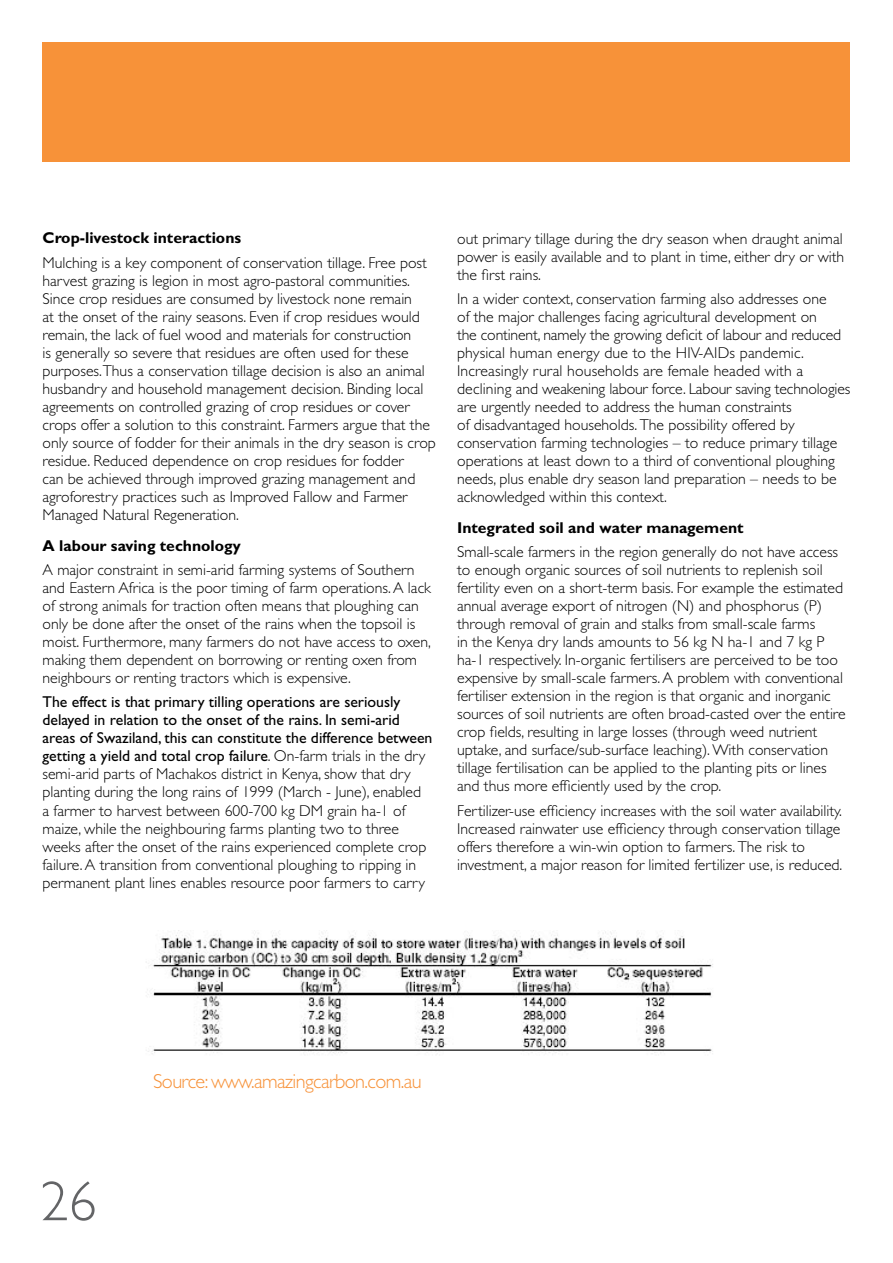
<style>
.page{position:relative;width:893px;height:1263px;background:#fff}
.page>*{position:absolute;margin:0;border:0;box-sizing:border-box;transform-origin:0 0}
.t1{font:300 56.25px "Gill Sans";color:#636466}
.t2{font:300 20.25px "Gill Sans";letter-spacing:-.03em;color:#f79239}
.t3{font:300 15.75px/18px "Gill Sans";color:#000}
.t4{font:700 15.75px "Gill Sans";color:#000}
.s1{font-weight:400}
</style>
<div class="page">
<img style="left:146px;top:930px;width:567px;height:124px">
<div style="left:43px;top:43px;width:807px;height:119px;background:#f79239"></div>
<p class="t4" style="left:43px;top:229px;width:200px">Crop-livestock interactions</p>
<p class="t3" style="left:43px;top:254px;width:395px">Mulching is a key component of conservation tillage. Free post harvest grazing is legion in most agro-pastoral communities.<br>Since crop residues are consumed by livestock none remain<br>at the onset of the rainy seasons. Even if crop residues would remain, the lack of fuel wood and materials for construction<br>is generally so severe that residues are often used for these purposes.Thus a conservation tillage decision is also an animal husbandry and household management decision. Binding local agreements on controlled grazing of crop residues or cover crops offer a solution to this constraint. Farmers argue that the only source of fodder for their animals in the dry season is crop residue. Reduced dependence on crop residues for fodder<br>can be achieved through improved grazing management and agroforestry practices such as Improved Fallow and Farmer Managed Natural Regeneration.</p>
<p class="t4" style="left:43px;top:536px;width:200px">A labour saving technology</p>
<p class="t3" style="left:43px;top:561px;width:390px">A major constraint in semi-arid farming systems of Southern and Eastern Africa is the poor timing of farm operations. A lack of strong animals for traction often means that ploughing can only be done after the onset of the rains when the topsoil is moist. Furthermore, many farmers do not have access to oxen, making them dependent on borrowing or renting oxen from neighbours or renting tractors which is expensive.</p>
<p class="t3" style="left:43px;top:693px;width:391px"><span class="s1">The effect is that primary tilling operations are seriously delayed in relation to the onset of the rains. In semi-arid areas of Swaziland, this can constitute the difference between getting a yield and total crop failure</span>. On-farm trials in the dry semi-arid parts of Machakos district in Kenya, show that dry planting during the long rains of 1999 (March - June), enabled<br>a farmer to harvest between 600-700 kg DM grain ha-1 of maize, while the neighbouring farms planting two to three weeks after the onset of the rains experienced complete crop failure. A transition from conventional ploughing to ripping in permanent plant lines enables resource poor farmers to carry</p>
<p class="t3" style="left:457px;top:229px;width:389px;text-align:justify">out primary tillage during the dry season when draught animal power is easily available and to plant in time, either dry or with the first rains.</p>
<p class="t3" style="left:457px;top:290px;width:395px">In a wider context, conservation farming also addresses one<br>of the major challenges facing agricultural development on<br>the continent, namely the growing deficit of labour and reduced physical human energy due to the HIV-AIDs pandemic.<br>Increasingly rural households are female headed with a declining and weakening labour force. Labour saving technologies are urgently needed to address the human constraints<br>of disadvantaged households. The possibility offered by conservation farming technologies – to reduce primary tillage operations at least down to a third of conventional ploughing needs, plus enable dry season land preparation – needs to be acknowledged within this context.</p>
<p class="t4" style="left:457px;top:518px;width:288px">Integrated soil and water management</p>
<p class="t3" style="left:457px;top:543px;width:390px">Small-scale farmers in the region generally do not have access to enough organic sources of soil nutrients to replenish soil fertility even on a short-term basis. For example the estimated annual average export of nitrogen (N) and phosphorus (P) through removal of grain and stalks from small-scale farms<br>in the Kenya dry lands amounts to 56 kg N ha-1 and 7 kg P ha-1 respectively. In-organic fertilisers are perceived to be too expensive by small-scale farmers. A problem with conventional fertiliser extension in the region is that organic and inorganic sources of soil nutrients are often broad-casted over the entire crop fields, resulting in large losses (through weed nutrient uptake, and surface/sub-surface leaching). With conservation tillage fertilisation can be applied to the planting pits or lines and thus more efficiently used by the crop.</p>
<p class="t3" style="left:457px;top:801px;width:387px">Fertilizer-use efficiency increases with the soil water availability.<br>Increased rainwater use efficiency through conservation tillage offers therefore a win-win option to farmers. The risk to investment, a major reason for limited fertilizer use, is reduced.</p>
<h1 class="t1" style="left:40px;top:1170px;width:58px">26</h1>
<p class="t2" style="left:153px;top:1070px;width:270px">Source: www.amazingcarbon.com.au</p>
</div>
